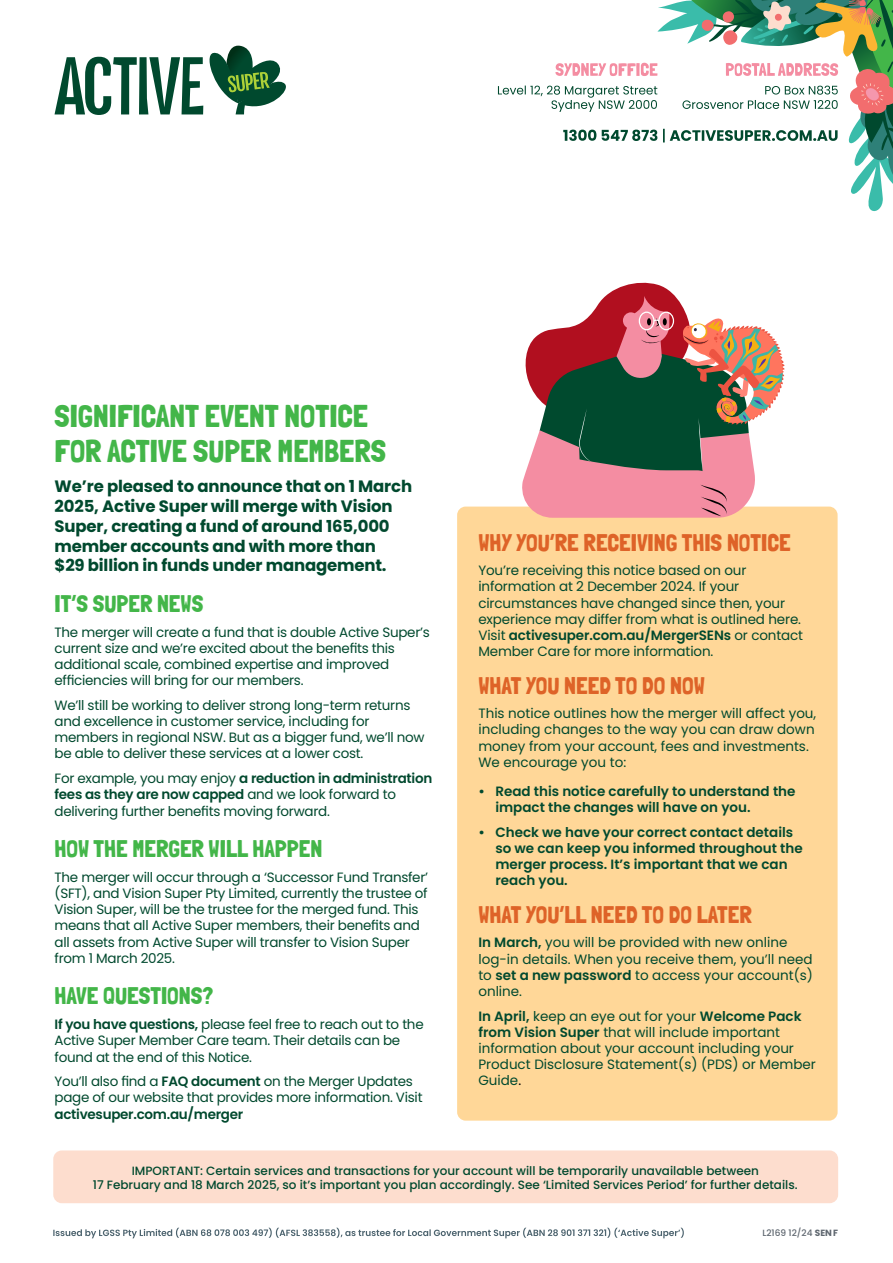
<style>
.page{position:relative;width:893px;height:1263px;background:#fff}
.page>*{position:absolute;margin:0;border:0;box-sizing:border-box;transform-origin:0 0}
.t1{font:31.5px/34.5px "Londrina Solid";color:#43b649}
.t2{font:24px "Londrina Solid";color:#de6328}
.t3{font:24px "Londrina Solid";color:#43b649}
.t4{font:700 16.5px/19.8px "Poppins";letter-spacing:-.01em;color:#00492e}
.t5{font:13.5px/16.2px "Poppins";letter-spacing:-.02em;color:#00492e}
.t6{font:13.5px/16.2px "Poppins";color:#00492e}
.t7{font:600 13.5px/16.2px "Poppins";color:#00492e}
.t8{font:600 13.5px "Poppins";letter-spacing:-.02em;color:#00492e}
.t9{font:500 12px/14.4px "Poppins";color:#00492e;text-align:center}
.t10{font:500 9px "Poppins";color:#5e666f}
.s1{font-weight:600}
.s2{color:#000}
.s3{font-weight:700}
</style>
<div class="page">
<div style="left:457px;top:507px;width:381px;height:614px;background:#ffd798;border-radius:9px"></div>
<svg style="left:55px;top:46px;width:231px;height:69px"></svg>
<svg style="left:53px;top:1228px;width:631px;height:10px"></svg>
<svg style="left:498px;top:0;width:395px;height:212px"></svg>
<div style="left:53px;top:1150px;width:785px;height:53px;background:#fdddce;border-radius:9px"></div>
<svg style="left:516px;top:282px;width:270px;height:236px"></svg>
<h1 class="t1" style="left:55px;top:399px;width:333px">SIGNIFICANT EVENT NOTICE<br>FOR ACTIVE SUPER MEMBERS</h1>
<p class="t4" style="left:55px;top:476px;width:359px">We’re pleased to announce that on 1 March 2025, Active Super will merge with Vision Super, creating a fund of around 165,000 member accounts and with more than<br>$29 billion in funds under management.</p>
<h2 class="t3" style="left:55px;top:589px;width:150px">IT’S SUPER NEWS</h2>
<p class="t5" style="left:55px;top:624px;width:377px">The merger will create a fund that is double Active Super’s current size and we’re excited about the benefits this additional scale, combined expertise and improved efficiencies will bring for our members.</p>
<p class="t5" style="left:55px;top:697px;width:372px">We’ll still be working to deliver strong long-term returns and excellence in customer service, including for members in regional NSW. But as a bigger fund, we’ll now be able to deliver these services at a lower cost.</p>
<p class="t5" style="left:55px;top:770px;width:379px">For example, you may enjoy <span class="s1">a reduction in administration fees as they are now capped</span> and we look forward to delivering further benefits moving forward.</p>
<h2 class="t3" style="left:55px;top:835px;width:269px">HOW THE MERGER WILL HAPPEN</h2>
<p class="t5" style="left:55px;top:869px;width:375px">The merger will occur through a ‘Successor Fund Transfer’ (SFT), and Vision Super Pty Limited, currently the trustee of Vision Super, will be the trustee for the merged fund. This means that all Active Super members, their benefits and all assets from Active Super will transfer to Vision Super from 1 March 2025.</p>
<h2 class="t3" style="left:55px;top:982px;width:160px">HAVE QUESTIONS?</h2>
<p class="t5" style="left:55px;top:1016px;width:371px"><span class="s1">If you have questions,</span> please feel free to reach out to the<br>Active Super Member Care team. Their details can be found at the end of this Notice.</p>
<p class="t5" style="left:55px;top:1073px;width:370px">You’ll also find a <span class="s1">FAQ document</span> on the Merger Updates page of our website that provides more information. Visit</p>
<p class="t8" style="left:55px;top:1106px;width:190px">activesuper.com.au/merger</p>
<h2 class="t2" style="left:478px;top:528px;width:314px">WHY YOU’RE RECEIVING THIS NOTICE</h2>
<p class="t5" style="left:478px;top:562px;width:326px">You’re receiving this notice based on our information at 2 December 2024. If your circumstances have changed since then, your experience may differ from what is outlined here.<br>Visit <span class="s1">activesuper.com.au/MergerSENs</span> or contact Member Care for more information.</p>
<h2 class="t2" style="left:478px;top:671px;width:228px">WHAT YOU NEED TO DO NOW</h2>
<p class="t6" style="left:478px;top:705px;width:339px">This notice outlines how the merger will affect you, including changes to the way you can draw down money from your account, fees and investments.<br>We encourage you to:</p>
<p class="t7" style="left:495px;top:783px;width:302px;text-indent:-17px">• Read this notice carefully to understand the impact the changes will have on you.</p>
<p class="t7" style="left:495px;top:824px;width:309px;text-indent:-17px">• Check we have your correct contact details so we can keep you informed throughout the merger process. It’s important that we can reach you.</p>
<h2 class="t2" style="left:478px;top:900px;width:275px">WHAT YOU’LL NEED TO DO LATER</h2>
<p class="t6" style="left:478px;top:934px;width:336px"><span class="s1">In March,</span> you will be provided with new online log-in details. When you receive them, you’ll need to <span class="s1">set a new password</span> to access your account(s) online.</p>
<p class="t6" style="left:478px;top:1008px;width:339px"><span class="s1">In April,</span> keep an eye out for your <span class="s1">Welcome Pack from Vision Super</span> that will include important information about your account including your Product Disclosure Statement(s) (PDS) or Member Guide<span class="s2">.</span></p>
<p class="t9" style="left:93px;top:1163px;width:706px">IMPORTANT: Certain services and transactions for your account will be temporarily unavailable between<br>17 February and 18 March 2025, so it’s important you plan accordingly. See ‘Limited Services Period’ for further details.</p>
<p class="t10" style="left:762px;top:1227px;width:77px">L2169 12/24 <span class="s3">SEN F</span></p>
</div>
